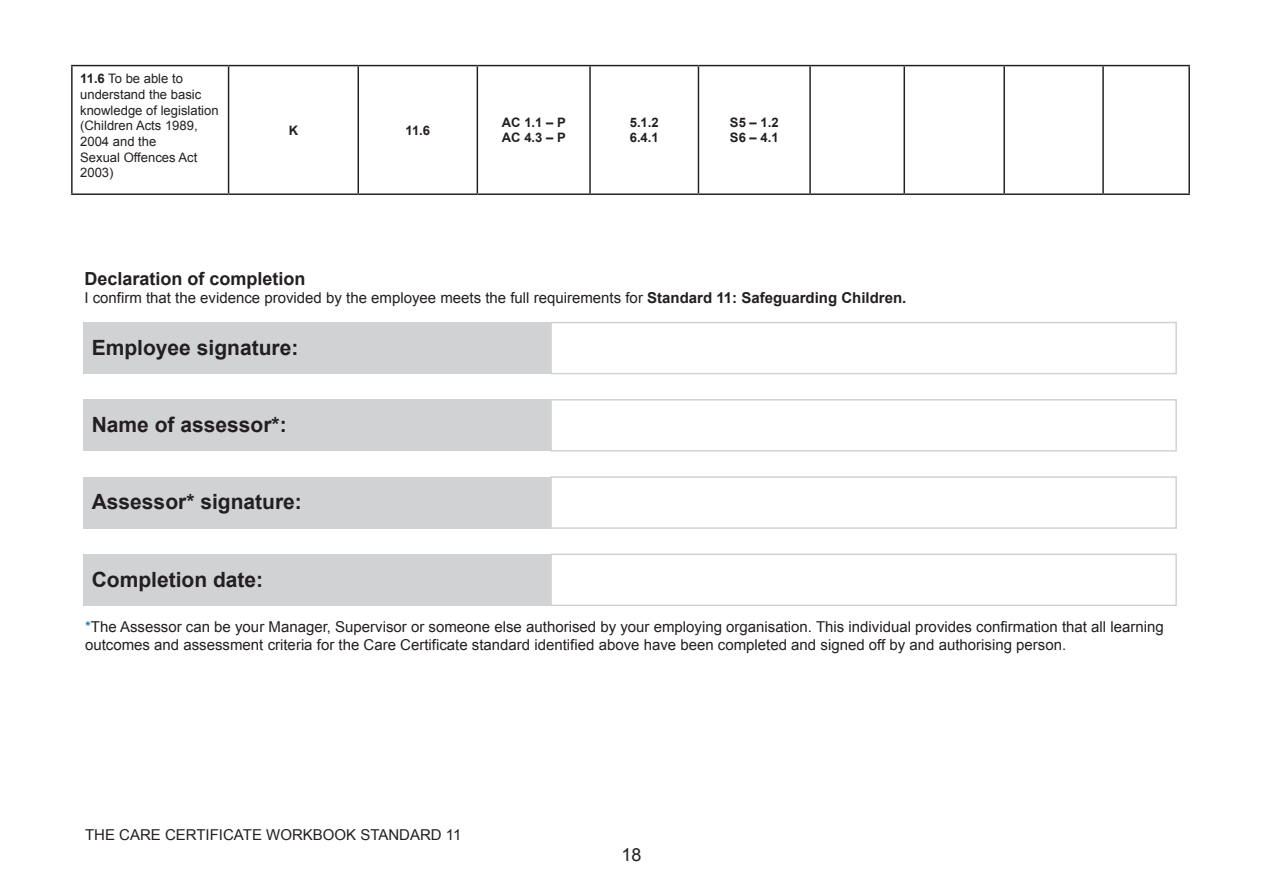
<style>
.page{position:relative;width:1263px;height:893px;background:#fff}
.page>*{position:absolute;margin:0;border:0;box-sizing:border-box;transform-origin:0 0}
.t1{font:700 21px "Arial";color:#231f20}
.t2{font:700 18px "Arial";color:#231f20}
.t3{font:18px "Arial";color:#231f20}
.t4{font:15px/18px "Arial";color:#231f20}
.t5{font:13.05px/15.6px "Arial";color:#231f20}
.t6{font:700 13.05px/15.6px "Arial";color:#231f20}
.s1{font-weight:700}
.s2{color:#0169b0}
</style>
<div class="page">
<hr style="left:71px;top:65px;width:158px;height:1px;background:#231f20">
<hr style="left:71px;top:66px;width:2px;height:127px;background:#231f20">
<hr style="left:229px;top:65px;width:129px;height:1px;background:#231f20">
<hr style="left:228px;top:66px;width:1px;height:127px;background:#231f20">
<hr style="left:358px;top:65px;width:119px;height:1px;background:#231f20">
<hr style="left:357px;top:66px;width:2px;height:127px;background:#231f20">
<hr style="left:904px;top:65px;width:100px;height:1px;background:#231f20">
<hr style="left:1004px;top:65px;width:99px;height:1px;background:#231f20">
<hr style="left:1003px;top:66px;width:2px;height:127px;background:#231f20">
<hr style="left:1103px;top:65px;width:87px;height:1px;background:#231f20">
<hr style="left:1102px;top:66px;width:2px;height:127px;background:#231f20">
<hr style="left:1188px;top:66px;width:2px;height:127px;background:#231f20">
<hr style="left:71px;top:193px;width:158px;height:2px;background:#231f20">
<hr style="left:229px;top:193px;width:129px;height:2px;background:#231f20">
<hr style="left:358px;top:193px;width:119px;height:2px;background:#231f20">
<hr style="left:904px;top:193px;width:100px;height:2px;background:#231f20">
<hr style="left:1004px;top:193px;width:99px;height:2px;background:#231f20">
<hr style="left:1103px;top:193px;width:87px;height:2px;background:#231f20">
<hr style="left:809px;top:66px;width:2px;height:127px;background:#231f20">
<hr style="left:903px;top:66px;width:2px;height:127px;background:#231f20">
<hr style="left:477px;top:66px;width:1px;height:127px;background:#231f20">
<hr style="left:477px;top:65px;width:113px;height:1px;background:#231f20">
<hr style="left:477px;top:193px;width:113px;height:2px;background:#231f20">
<hr style="left:698px;top:65px;width:112px;height:1px;background:#231f20">
<hr style="left:698px;top:193px;width:112px;height:2px;background:#231f20">
<hr style="left:590px;top:65px;width:108px;height:1px;background:#231f20">
<hr style="left:589px;top:66px;width:2px;height:127px;background:#231f20">
<hr style="left:698px;top:66px;width:1px;height:127px;background:#231f20">
<hr style="left:590px;top:193px;width:108px;height:2px;background:#231f20">
<hr style="left:810px;top:65px;width:94px;height:1px;background:#231f20">
<hr style="left:810px;top:193px;width:94px;height:2px;background:#231f20">
<div style="left:550px;top:322px;width:627px;height:52px;background:#fff;border:2px solid #d1d2d4"></div>
<div style="left:83px;top:323px;width:468px;height:51px;background:#d1d2d4"></div>
<div style="left:550px;top:399px;width:627px;height:53px;background:#fff;border:2px solid #d1d2d4"></div>
<div style="left:83px;top:400px;width:468px;height:51px;background:#d1d2d4"></div>
<div style="left:550px;top:476px;width:627px;height:53px;background:#fff;border:2px solid #d1d2d4"></div>
<div style="left:83px;top:477px;width:468px;height:51px;background:#d1d2d4"></div>
<div style="left:550px;top:554px;width:627px;height:52px;background:#fff;border:2px solid #d1d2d4"></div>
<div style="left:83px;top:554px;width:468px;height:51px;background:#d1d2d4"></div>
<p class="t5" style="left:80px;top:71px;width:140px"><span class="s1">11.6</span> To be able to understand the basic knowledge of legislation (Children Acts 1989,<br>2004 and the<br>Sexual Offences Act<br>2003)</p>
<p class="t6" style="left:289px;top:123px;width:11px">K</p>
<p class="t6" style="left:405px;top:123px;width:26px">11.6</p>
<p class="t6" style="left:502px;top:115px;width:65px">AC 1.1 – P<br>AC 4.3 – P</p>
<p class="t6" style="left:630px;top:115px;width:31px">5.1.2<br>6.4.1</p>
<p class="t6" style="left:730px;top:115px;width:50px">S5 – 1.2<br>S6 – 4.1</p>
<p class="t2" style="left:84px;top:266px;width:223px">Declaration of completion</p>
<p class="t4" style="left:84px;top:289px;width:824px">I confirm that the evidence provided by the employee meets the full requirements for <span class="s1">Standard 11: Safeguarding Children.</span></p>
<h1 class="t1" style="left:92px;top:333px;width:208px">Employee signature:</h1>
<h1 class="t1" style="left:92px;top:411px;width:196px">Name of assessor*:</h1>
<h1 class="t1" style="left:92px;top:488px;width:212px">Assessor* signature:</h1>
<h1 class="t1" style="left:92px;top:565px;width:173px">Completion date:</h1>
<p class="t4" style="left:85px;top:618px;width:1080px"><span class="s2">*</span>The Assessor can be your Manager, Supervisor or someone else authorised by your employing organisation. This individual provides confirmation that all learning outcomes and assessment criteria for the Care Certificate standard identified above have been completed and signed off by and authorising person.</p>
<p class="t4" style="left:85px;top:826px;width:378px">THE CARE CERTIFICATE WORKBOOK STANDARD 11</p>
<p class="t3" style="left:621px;top:843px;width:22px">18</p>
</div>
